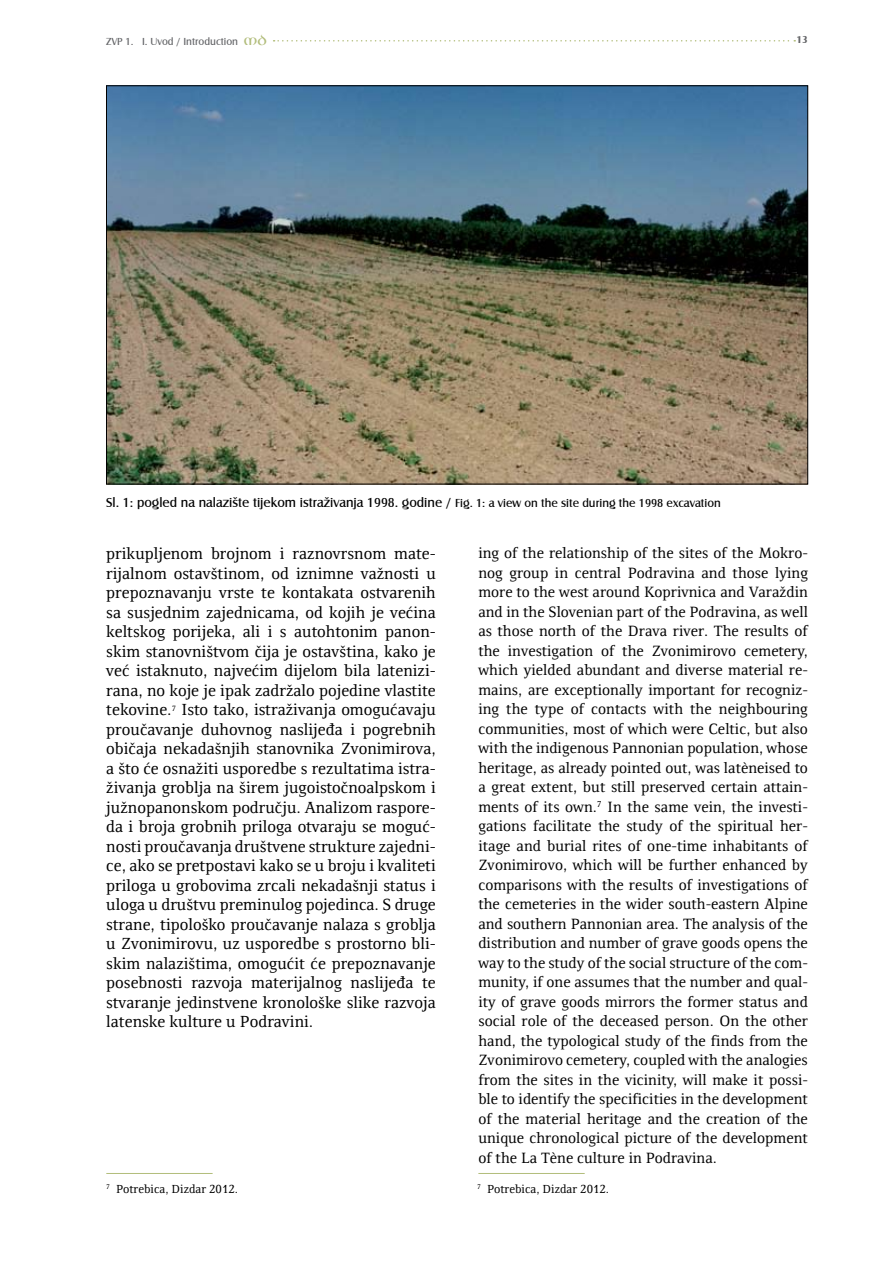
<style>
.page{position:relative;width:893px;height:1263px;background:#fff}
.page>*{position:absolute;margin:0;border:0;box-sizing:border-box;transform-origin:0 0}
.t1{font:16.5px/19.5px "Resavska BG";color:#000;text-align:justify}
.t2{font:15.3px/19.5px "Resavska BG";color:#000;text-align:justify}
.t3{font:13.5px "Castle T";color:#000}
.t4{font:12px "Resavska BG";color:#000}
.t5{font:10.5px "Castle T";color:#636467}
.t6{font:700 10.5px "Castle T";color:#636467}
.s1{font-family:"Uncial Antiqua";color:#b2bd7b}
.s2{font-size:12px}
</style>
<div class="page">
<img style="left:108px;top:88px;width:698px;height:394px">
<hr style="left:106px;top:1173px;width:107px;height:1px;background:#b2bd7b">
<hr style="left:478px;top:1173px;width:107px;height:1px;background:#b2bd7b">
<svg style="left:274px;top:40px;width:521px;height:2px"></svg>
<p class="t5" style="left:106px;top:35px;width:162px">ZVP 1. I. Uvod / Introduction <span class="s1">MD</span></p>
<p class="t6" style="left:796px;top:33px;width:13px">13</p>
<p class="t3" style="left:106px;top:493px;width:616px">Sl. 1: pogled na nalazište tijekom istraživanja 1998. godine / <span class="s2">Fig. 1: a view on the site during the 1998 excavation</span></p>
<p class="t1" style="left:106px;top:544px;width:331px">prikupljenom brojnom i raznovrsnom mate&shy;rijalnom ostavštinom, od iznimne važnosti u prepoznavanju vrste te kontakata ostvarenih sa susjednim zajednicama, od kojih je većina keltskog porijeka, ali i s autohtonim panon&shy;skim stanovništvom čija je ostavština, kako je već istaknuto, najvećim dijelom bila latenizi&shy;rana, no koje je ipak zadržalo pojedine vlastite tekovine.<sup>7</sup> Isto tako, istraživanja omogućavaju proučavanje duhovnog naslijeđa i pogrebnih običaja nekadašnjih stanovnika Zvonimirova, a što će osnažiti usporedbe s rezultatima istra&shy;živanja groblja na širem jugoistočnoalpskom i južnopanonskom području. Analizom raspore&shy;da i broja grobnih priloga otvaraju se moguć&shy;nosti proučavanja društvene strukture zajedni&shy;ce, ako se pretpostavi kako se u broju i kvaliteti priloga u grobovima zrcali nekadašnji status i uloga u društvu preminulog pojedinca. S druge strane, tipološko proučavanje nalaza s groblja u Zvonimirovu, uz usporedbe s prostorno bli&shy;skim nalazištima, omogućit će prepoznavanje posebnosti razvoja materijalnog naslijeđa te stvaranje jedinstvene kronološke slike razvoja latenske kulture u Podravini.</p>
<p class="t2" style="left:478px;top:543px;width:331px">ing of the relationship of the sites of the Mokro&shy;nog group in central Podravina and those lying more to the west around Koprivnica and Varaždin and in the Slovenian part of the Podravina, as well as those north of the Drava river. The results of the investigation of the Zvonimirovo cemetery, which yielded abundant and diverse material re&shy;mains, are exceptionally important for recogniz&shy;ing the type of contacts with the neighbouring communities, most of which were Celtic, but also with the indigenous Pannonian population, whose heritage, as already pointed out, was latèneised to a great extent, but still preserved certain attain&shy;ments of its own.<sup>7</sup> In the same vein, the investi&shy;gations facilitate the study of the spiritual her&shy;itage and burial rites of one-time inhabitants of Zvonimirovo, which will be further enhanced by comparisons with the results of investigations of the cemeteries in the wider south-eastern Alpine and southern Pannonian area. The analysis of the distribution and number of grave goods opens the way to the study of the social structure of the com&shy;munity, if one assumes that the number and qual&shy;ity of grave goods mirrors the former status and social role of the deceased person. On the other hand, the typological study of the finds from the Zvonimirovo cemetery, coupled with the analogies from the sites in the vicinity, will make it possi&shy;ble to identify the specificities in the development of the material heritage and the creation of the unique chronological picture of the development of the La Tène culture in Podravina.</p>
<p class="t4" style="left:106px;top:1182px;width:133px"><sup>7</sup> Potrebica, Dizdar 2012.</p>
<p class="t4" style="left:477px;top:1182px;width:133px"><sup>7</sup> Potrebica, Dizdar 2012.</p>
</div>
